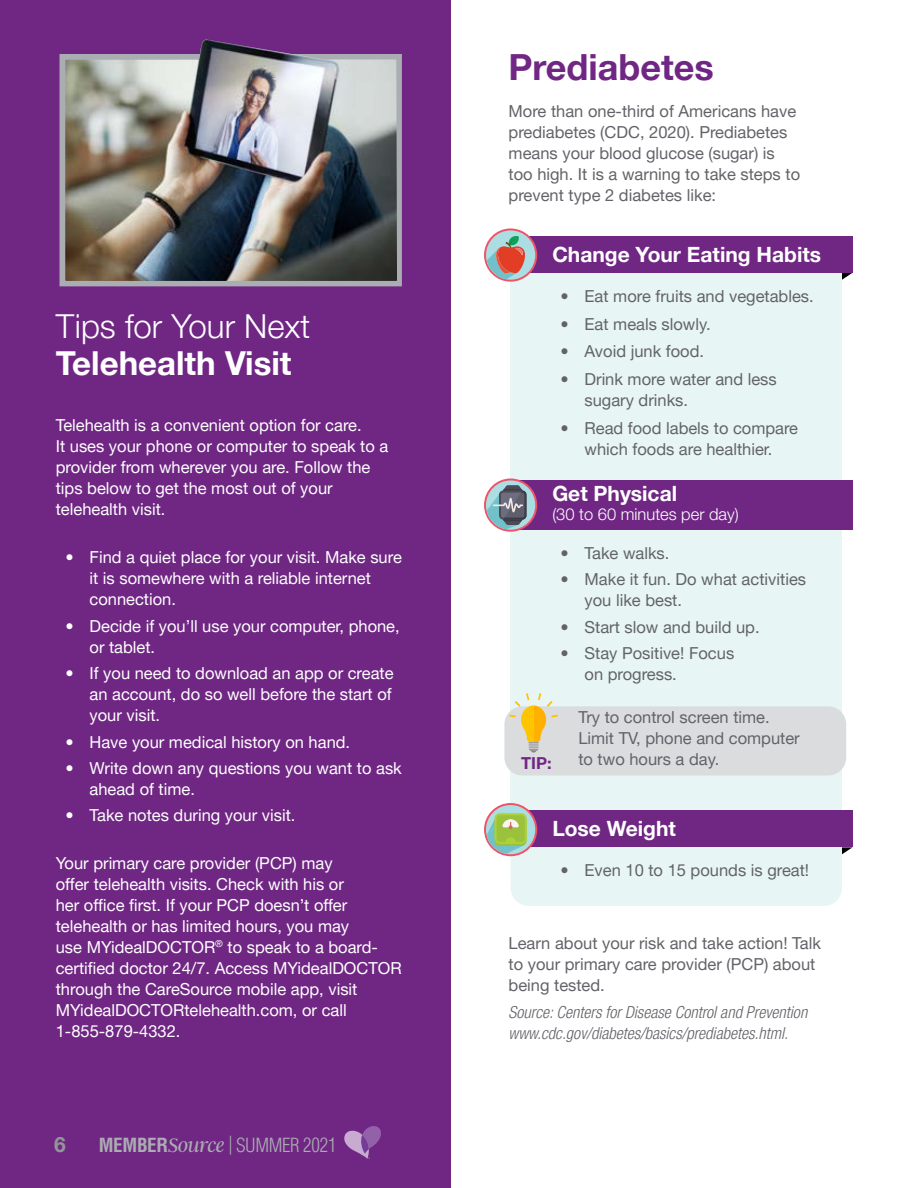
<style>
.page{position:relative;width:918px;height:1188px;background:#fff}
.page>*{position:absolute;margin:0;border:0;box-sizing:border-box;transform-origin:0 0}
.t1{font:700 36px "Helvetica Neue LT Pro";color:#702784}
.t2{font:300 33px/37.5px "Helvetica Neue LT Pro";color:#fff}
.t3{font:700 21px "Helvetica Neue LT Pro";color:#fff}
.t4{font:700 21px "Helvetica Neue LT Pro";color:#939598}
.t5{font:300 condensed 19.05px "Helvetica LT Pro";letter-spacing:-.02em;color:#aaadb1}
.t6{font:16.5px/21px "Helvetica Neue LT Pro";color:#fff}
.t7{font:16.5px/21px "Helvetica Neue LT Pro";color:#626368}
.t8{font:italic 300 condensed 16.5px/21px "Helvetica Neue LT Pro";color:#626368}
.t9{font:300 16.5px "Helvetica Neue LT Pro";color:#fff}
.t10{font:700 16.5px "Helvetica Neue LT Pro";color:#702784}
.s1{font-weight:700}
.s2{font-family:"Argent CF";font-style:italic;font-stretch:normal;font-size:21.45px}
</style>
<div class="page">
<div style="left:0;top:0;width:450px;height:1188px;background:#702784"></div>
<div style="left:511px;top:506px;width:331px;height:337px;background:#e8f5f5"></div>
<svg style="left:842px;top:273px;width:10px;height:7px"></svg>
<div style="left:511px;top:236px;width:331px;height:285px;background:#e8f5f5"></div>
<div style="left:511px;top:236px;width:341px;height:37px;background:#702784"></div>
<svg style="left:484px;top:228px;width:53px;height:54px"></svg>
<div style="left:486px;top:230px;width:49px;height:50px;background:#abdee2;border-radius:50%"></div>
<svg style="left:487px;top:236px;width:42px;height:43px"></svg>
<svg style="left:842px;top:847px;width:10px;height:7px"></svg>
<div style="left:511px;top:811px;width:331px;height:95px;background:#e8f5f5;border-radius:18px"></div>
<div style="left:511px;top:811px;width:341px;height:36px;background:#702784"></div>
<svg style="left:484px;top:803px;width:53px;height:53px"></svg>
<div style="left:486px;top:805px;width:49px;height:49px;background:#abdee2;border-radius:50%"></div>
<div style="left:495px;top:813px;width:32px;height:31px;background:#add136;border-radius:5px"></div>
<div style="left:497px;top:815px;width:28px;height:27px;background:#9bc23c;border-radius:3px"></div>
<svg style="left:487px;top:816px;width:37px;height:38px"></svg>
<div style="left:511px;top:480px;width:341px;height:50px;background:#702784"></div>
<svg style="left:484px;top:479px;width:53px;height:53px"></svg>
<svg style="left:486px;top:480px;width:49px;height:50px"></svg>
<svg style="left:487px;top:485px;width:39px;height:44px;background:#82919b"></svg>
<div style="left:504px;top:706px;width:342px;height:69px;background:#dbdcde;border-radius:18px"></div>
<svg style="left:509px;top:693px;width:49px;height:60px"></svg>
<svg style="left:344px;top:1126px;width:37px;height:33px"></svg>
<div style="left:60px;top:54px;width:342px;height:232px;border:6px solid #aaadb1"></div>
<img style="left:66px;top:40px;width:331px;height:241px">
<h2 class="t2" style="left:56px;top:306px;width:256px">Tips for Your Next<br><span class="s1">Telehealth Visit</span></h2>
<p class="t6" style="left:56px;top:414px;width:334px">Telehealth is a convenient option for care.<br>It uses your phone or computer to speak to a provider from wherever you are. Follow the tips below to get the most out of your telehealth visit.</p>
<p class="t6" style="left:90px;top:547px;width:314px;text-indent:-24px">• Find a quiet place for your visit. Make sure it is somewhere with a reliable internet connection.</p>
<p class="t6" style="left:90px;top:615px;width:312px;text-indent:-24px">• Decide if you’ll use your computer, phone, or tablet.</p>
<p class="t6" style="left:90px;top:662px;width:306px;text-align:justify;text-indent:-24px">• If you need to download an app or create an account, do so well before the start of your visit.</p>
<p class="t6" style="left:66px;top:731px;width:286px">• Have your medical history on hand.</p>
<p class="t6" style="left:90px;top:757px;width:314px;text-indent:-24px">• Write down any questions you want to ask ahead of time.</p>
<p class="t6" style="left:66px;top:805px;width:231px">• Take notes during your visit.</p>
<p class="t6" style="left:56px;top:852px;width:347px">Your primary care provider (PCP) may<br>offer telehealth visits. Check with his or<br>her office first. If your PCP doesn’t offer telehealth or has limited hours, you may<br>use MYidealDOCTOR<sup>®</sup> to speak to a board&shy;certified doctor 24/7. Access MYidealDOCTOR through the CareSource mobile app, visit MYidealDOCTORtelehealth.com, or call 1-855-879-4332.</p>
<p class="t4" style="left:54px;top:1132px;width:13px">6</p>
<p class="t5" style="left:99px;top:1133px;width:239px"><span class="s1">MEMBER</span><span class="s2">Source</span> | SUMMER 2021</p>
<h2 class="t1" style="left:509px;top:45px;width:207px">Prediabetes</h2>
<p class="t7" style="left:509px;top:100px;width:293px">More than one-third of Americans have prediabetes (CDC, 2020). Prediabetes means your blood glucose (sugar) is too high. It is a warning to take steps to prevent type 2 diabetes like:</p>
<h3 class="t3" style="left:552px;top:241px;width:270px">Change Your Eating Habits</h3>
<p class="t7" style="left:561px;top:285px;width:255px">• Eat more fruits and vegetables.</p>
<p class="t7" style="left:561px;top:313px;width:152px">• Eat meals slowly.</p>
<p class="t7" style="left:561px;top:341px;width:145px">• Avoid junk food.</p>
<p class="t7" style="left:585px;top:368px;width:194px;text-indent:-24px">• Drink more water and less sugary drinks.</p>
<p class="t7" style="left:561px;top:417px;width:239px;text-align:center">• Read food labels to compare which foods are healthier.</p>
<h3 class="t3" style="left:552px;top:480px;width:126px">Get Physical</h3>
<h3 class="t9" style="left:552px;top:504px;width:188px">(30 to 60 minutes per day)</h3>
<p class="t7" style="left:561px;top:542px;width:110px">• Take walks.</p>
<p class="t7" style="left:585px;top:569px;width:223px;text-indent:-24px">• Make it fun. Do what activities you like best.</p>
<p class="t7" style="left:561px;top:616px;width:201px">• Start slow and build up.</p>
<p class="t7" style="left:585px;top:642px;width:151px;text-indent:-24px">• Stay Positive! Focus on progress.</p>
<p class="t7" style="left:578px;top:707px;width:223px">Try to control screen time.<br>Limit TV, phone and computer</p>
<h4 class="t10" style="left:521px;top:753px;width:32px">TIP:</h4>
<p class="t7" style="left:578px;top:749px;width:142px">to two hours a day.</p>
<h3 class="t3" style="left:552px;top:816px;width:125px">Lose Weight</h3>
<p class="t7" style="left:561px;top:860px;width:250px">• Even 10 to 15 pounds is great!</p>
<p class="t7" style="left:509px;top:932px;width:314px">Learn about your risk and take action! Talk to your primary care provider (PCP) about being tested.</p>
<p class="t8" style="left:509px;top:1002px;width:300px">Source: Centers for Disease Control and Prevention www.cdc.gov/diabetes/basics/prediabetes.html.</p>
</div>
